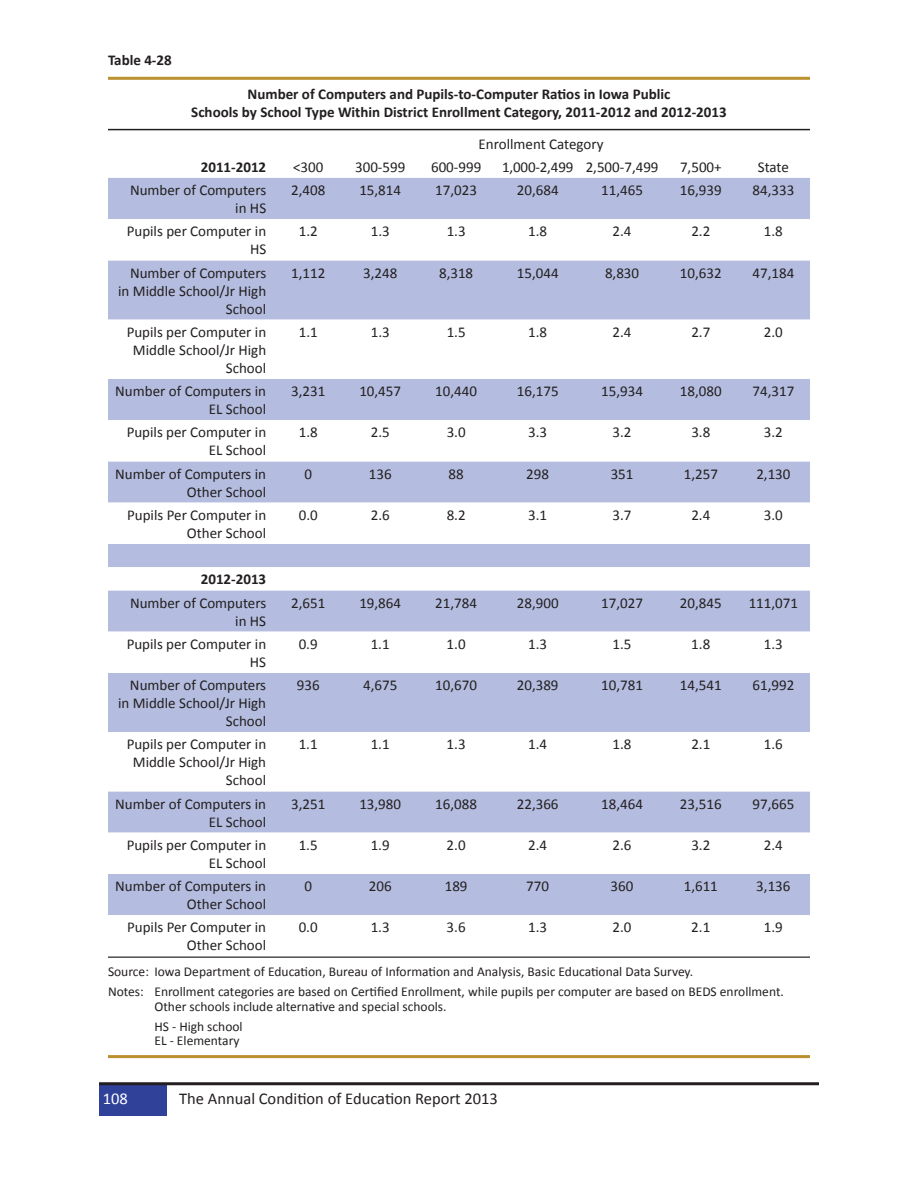
<style>
.page{position:relative;width:918px;height:1188px;background:#fff}
.page>*{position:absolute;margin:0;border:0;box-sizing:border-box;transform-origin:0 0}
.t1{font:16.5px "Calibri";color:#231f20}
.t2{font:16.5px "Calibri";color:#fff}
.t3{font:15px/18px "Calibri";color:#231f20;text-align:right}
.table_-_title{font:700 15px/18px "Calibri";color:#231f20;text-align:center}
.table_-_head{font:700 15px "Calibri";color:#231f20}
.table_-_notes{font:13.5px/14.2px "Calibri";color:#231f20}
.s1{font-weight:700}
</style>
<div class="page">
<hr style="left:108px;top:77px;width:702px;height:3px;background:#bb902e">
<hr style="left:108px;top:129px;width:702px;height:1px;background:#231f20">
<hr style="left:108px;top:956px;width:702px;height:2px;background:#231f20">
<div style="left:108px;top:178px;width:702px;height:41px;background:#b4bddf"></div>
<svg style="left:108px;top:260px;width:702px;height:655px;fill:#b4bddf"></svg>
<hr style="left:108px;top:1055px;width:702px;height:3px;background:#bb902e">
<div style="left:99px;top:1085px;width:68px;height:30px;background:#30419a"></div>
<hr style="left:99px;top:1082px;width:720px;height:3px;background:#231f20">
<p class="table_-_head" style="left:108px;top:51px;width:65px">Table 4-28</p>
<p class="table_-_title" style="left:191px;top:85px;width:537px">Number of Computers and Pupils-to-Computer Ratios in Iowa Public<br>Schools by School Type Within District Enrollment Category, 2011-2012 and 2012-2013</p>
<p class="t3" style="left:479px;top:135px;width:126px">Enrollment Category</p>
<p class="table_-_title" style="left:201px;top:158px;width:67px">2011-2012</p>
<p class="t3" style="left:293px;top:158px;width:32px">&lt;300</p>
<p class="t3" style="left:355px;top:158px;width:52px">300-599</p>
<p class="t3" style="left:431px;top:158px;width:52px">600-999</p>
<p class="t3" style="left:502px;top:158px;width:158px">1,000-2,499 2,500-7,499</p>
<p class="t3" style="left:680px;top:158px;width:43px">7,500+</p>
<p class="t3" style="left:758px;top:158px;width:33px">State</p>
<p class="t3" style="left:130px;top:181px;width:138px">Number of Computers in HS</p>
<p class="t3" style="left:291px;top:181px;width:36px">2,408</p>
<p class="t3" style="left:359px;top:181px;width:43px">15,814</p>
<p class="t3" style="left:435px;top:181px;width:43px">17,023</p>
<p class="t3" style="left:517px;top:181px;width:43px">20,684</p>
<p class="t3" style="left:601px;top:181px;width:43px">11,465</p>
<p class="t3" style="left:680px;top:181px;width:43px">16,939</p>
<p class="t3" style="left:753px;top:181px;width:43px">84,333</p>
<p class="t3" style="left:127px;top:222px;width:141px">Pupils per Computer in<br>HS</p>
<p class="t3" style="left:299px;top:222px;width:20px">1.2</p>
<p class="t3" style="left:371px;top:222px;width:20px">1.3</p>
<p class="t3" style="left:447px;top:222px;width:20px">1.3</p>
<p class="t3" style="left:528px;top:222px;width:20px">1.8</p>
<p class="t3" style="left:613px;top:222px;width:20px">2.4</p>
<p class="t3" style="left:691px;top:222px;width:20px">2.2</p>
<p class="t3" style="left:764px;top:222px;width:20px">1.8</p>
<p class="t3" style="left:118px;top:264px;width:150px">Number of Computers in Middle School/Jr High<br>School</p>
<p class="t3" style="left:291px;top:264px;width:36px">1,112</p>
<p class="t3" style="left:363px;top:264px;width:36px">3,248</p>
<p class="t3" style="left:439px;top:264px;width:36px">8,318</p>
<p class="t3" style="left:517px;top:264px;width:43px">15,044</p>
<p class="t3" style="left:605px;top:264px;width:36px">8,830</p>
<p class="t3" style="left:680px;top:264px;width:43px">10,632</p>
<p class="t3" style="left:753px;top:264px;width:43px">47,184</p>
<p class="t3" style="left:127px;top:323px;width:141px">Pupils per Computer in<br>Middle School/Jr High<br>School</p>
<p class="t3" style="left:299px;top:323px;width:20px">1.1</p>
<p class="t3" style="left:371px;top:323px;width:20px">1.3</p>
<p class="t3" style="left:447px;top:323px;width:20px">1.5</p>
<p class="t3" style="left:528px;top:323px;width:20px">1.8</p>
<p class="t3" style="left:613px;top:323px;width:20px">2.4</p>
<p class="t3" style="left:691px;top:323px;width:20px">2.7</p>
<p class="t3" style="left:764px;top:323px;width:20px">2.0</p>
<p class="t3" style="left:115px;top:382px;width:152px">Number of Computers in<br>EL School</p>
<p class="t3" style="left:291px;top:382px;width:36px">3,231</p>
<p class="t3" style="left:359px;top:382px;width:43px">10,457</p>
<p class="t3" style="left:435px;top:382px;width:43px">10,440</p>
<p class="t3" style="left:517px;top:382px;width:43px">16,175</p>
<p class="t3" style="left:601px;top:382px;width:43px">15,934</p>
<p class="t3" style="left:680px;top:382px;width:43px">18,080</p>
<p class="t3" style="left:753px;top:382px;width:43px">74,317</p>
<p class="t3" style="left:127px;top:423px;width:141px">Pupils per Computer in<br>EL School</p>
<p class="t3" style="left:299px;top:423px;width:20px">1.8</p>
<p class="t3" style="left:371px;top:423px;width:20px">2.5</p>
<p class="t3" style="left:447px;top:423px;width:20px">3.0</p>
<p class="t3" style="left:528px;top:423px;width:20px">3.3</p>
<p class="t3" style="left:613px;top:423px;width:20px">3.2</p>
<p class="t3" style="left:691px;top:423px;width:20px">3.8</p>
<p class="t3" style="left:764px;top:423px;width:20px">3.2</p>
<p class="t3" style="left:115px;top:465px;width:152px">Number of Computers in<br>Other School</p>
<p class="t3" style="left:304px;top:465px;width:9px">0</p>
<p class="t3" style="left:369px;top:465px;width:24px">136</p>
<p class="t3" style="left:449px;top:465px;width:17px">88</p>
<p class="t3" style="left:526px;top:465px;width:24px">298</p>
<p class="t3" style="left:611px;top:465px;width:24px">351</p>
<p class="t3" style="left:684px;top:465px;width:36px">1,257</p>
<p class="t3" style="left:756px;top:465px;width:36px">2,130</p>
<p class="t3" style="left:127px;top:506px;width:141px">Pupils Per Computer in<br>Other School</p>
<p class="t3" style="left:299px;top:506px;width:20px">0.0</p>
<p class="t3" style="left:371px;top:506px;width:20px">2.6</p>
<p class="t3" style="left:447px;top:506px;width:20px">8.2</p>
<p class="t3" style="left:528px;top:506px;width:20px">3.1</p>
<p class="t3" style="left:613px;top:506px;width:20px">3.7</p>
<p class="t3" style="left:691px;top:506px;width:20px">2.4</p>
<p class="t3" style="left:764px;top:506px;width:20px">3.0</p>
<p class="t3" style="left:130px;top:568px;width:138px;line-height:23.2px"><span class="s1">2012-2013<br></span>Number of Computers</p>
<p class="t3" style="left:235px;top:612px;width:32px">in HS</p>
<p class="t3" style="left:291px;top:594px;width:36px">2,651</p>
<p class="t3" style="left:359px;top:594px;width:43px">19,864</p>
<p class="t3" style="left:435px;top:594px;width:43px">21,784</p>
<p class="t3" style="left:517px;top:594px;width:43px">28,900</p>
<p class="t3" style="left:601px;top:594px;width:43px">17,027</p>
<p class="t3" style="left:680px;top:594px;width:43px">20,845</p>
<p class="t3" style="left:749px;top:594px;width:51px">111,071</p>
<p class="t3" style="left:127px;top:635px;width:141px">Pupils per Computer in<br>HS</p>
<p class="t3" style="left:299px;top:635px;width:20px">0.9</p>
<p class="t3" style="left:371px;top:635px;width:20px">1.1</p>
<p class="t3" style="left:447px;top:635px;width:20px">1.0</p>
<p class="t3" style="left:528px;top:635px;width:20px">1.3</p>
<p class="t3" style="left:613px;top:635px;width:20px">1.5</p>
<p class="t3" style="left:691px;top:635px;width:20px">1.8</p>
<p class="t3" style="left:764px;top:635px;width:20px">1.3</p>
<p class="t3" style="left:118px;top:676px;width:150px">Number of Computers in Middle School/Jr High<br>School</p>
<p class="t3" style="left:297px;top:676px;width:24px">936</p>
<p class="t3" style="left:363px;top:676px;width:36px">4,675</p>
<p class="t3" style="left:435px;top:676px;width:43px">10,670</p>
<p class="t3" style="left:517px;top:676px;width:43px">20,389</p>
<p class="t3" style="left:601px;top:676px;width:43px">10,781</p>
<p class="t3" style="left:680px;top:676px;width:43px">14,541</p>
<p class="t3" style="left:753px;top:676px;width:43px">61,992</p>
<p class="t3" style="left:127px;top:735px;width:141px">Pupils per Computer in<br>Middle School/Jr High<br>School</p>
<p class="t3" style="left:299px;top:735px;width:20px">1.1</p>
<p class="t3" style="left:371px;top:735px;width:20px">1.1</p>
<p class="t3" style="left:447px;top:735px;width:20px">1.3</p>
<p class="t3" style="left:528px;top:735px;width:20px">1.4</p>
<p class="t3" style="left:613px;top:735px;width:20px">1.8</p>
<p class="t3" style="left:691px;top:735px;width:20px">2.1</p>
<p class="t3" style="left:764px;top:735px;width:20px">1.6</p>
<p class="t3" style="left:115px;top:795px;width:152px">Number of Computers in<br>EL School</p>
<p class="t3" style="left:291px;top:795px;width:36px">3,251</p>
<p class="t3" style="left:359px;top:795px;width:43px">13,980</p>
<p class="t3" style="left:435px;top:795px;width:43px">16,088</p>
<p class="t3" style="left:517px;top:795px;width:43px">22,366</p>
<p class="t3" style="left:601px;top:795px;width:43px">18,464</p>
<p class="t3" style="left:680px;top:795px;width:43px">23,516</p>
<p class="t3" style="left:753px;top:795px;width:43px">97,665</p>
<p class="t3" style="left:127px;top:836px;width:141px">Pupils per Computer in<br>EL School</p>
<p class="t3" style="left:299px;top:836px;width:20px">1.5</p>
<p class="t3" style="left:371px;top:836px;width:20px">1.9</p>
<p class="t3" style="left:447px;top:836px;width:20px">2.0</p>
<p class="t3" style="left:528px;top:836px;width:20px">2.4</p>
<p class="t3" style="left:613px;top:836px;width:20px">2.6</p>
<p class="t3" style="left:691px;top:836px;width:20px">3.2</p>
<p class="t3" style="left:764px;top:836px;width:20px">2.4</p>
<p class="t3" style="left:115px;top:877px;width:152px">Number of Computers in<br>Other School</p>
<p class="t3" style="left:304px;top:877px;width:9px">0</p>
<p class="t3" style="left:369px;top:877px;width:24px">206</p>
<p class="t3" style="left:445px;top:877px;width:24px">189</p>
<p class="t3" style="left:526px;top:877px;width:24px">770</p>
<p class="t3" style="left:611px;top:877px;width:24px">360</p>
<p class="t3" style="left:684px;top:877px;width:36px">1,611</p>
<p class="t3" style="left:756px;top:877px;width:36px">3,136</p>
<p class="t3" style="left:127px;top:918px;width:141px">Pupils Per Computer in<br>Other School</p>
<p class="t3" style="left:299px;top:918px;width:20px">0.0</p>
<p class="t3" style="left:371px;top:918px;width:20px">1.3</p>
<p class="t3" style="left:447px;top:918px;width:20px">3.6</p>
<p class="t3" style="left:528px;top:918px;width:20px">1.3</p>
<p class="t3" style="left:613px;top:918px;width:20px">2.0</p>
<p class="t3" style="left:691px;top:918px;width:20px">2.1</p>
<p class="t3" style="left:764px;top:918px;width:20px">1.9</p>
<p class="table_-_notes" style="left:108px;top:964px;width:587px">Source: Iowa Department of Education, Bureau of Information and Analysis, Basic Educational Data Survey.</p>
<p class="table_-_notes" style="left:154px;top:985px;width:631px;text-indent:-46px">Notes: Enrollment categories are based on Certified Enrollment, while pupils per computer are based on BEDS enrollment.<br>Other schools include alternative and special schools.</p>
<p class="table_-_notes" style="left:154px;top:1019px;width:90px">HS - High school<br>EL - Elementary</p>
<p class="t2" style="left:103px;top:1088px;width:27px">108</p>
<p class="t1" style="left:179px;top:1088px;width:320px">The Annual Condition of Education Report 2013</p>
</div>
